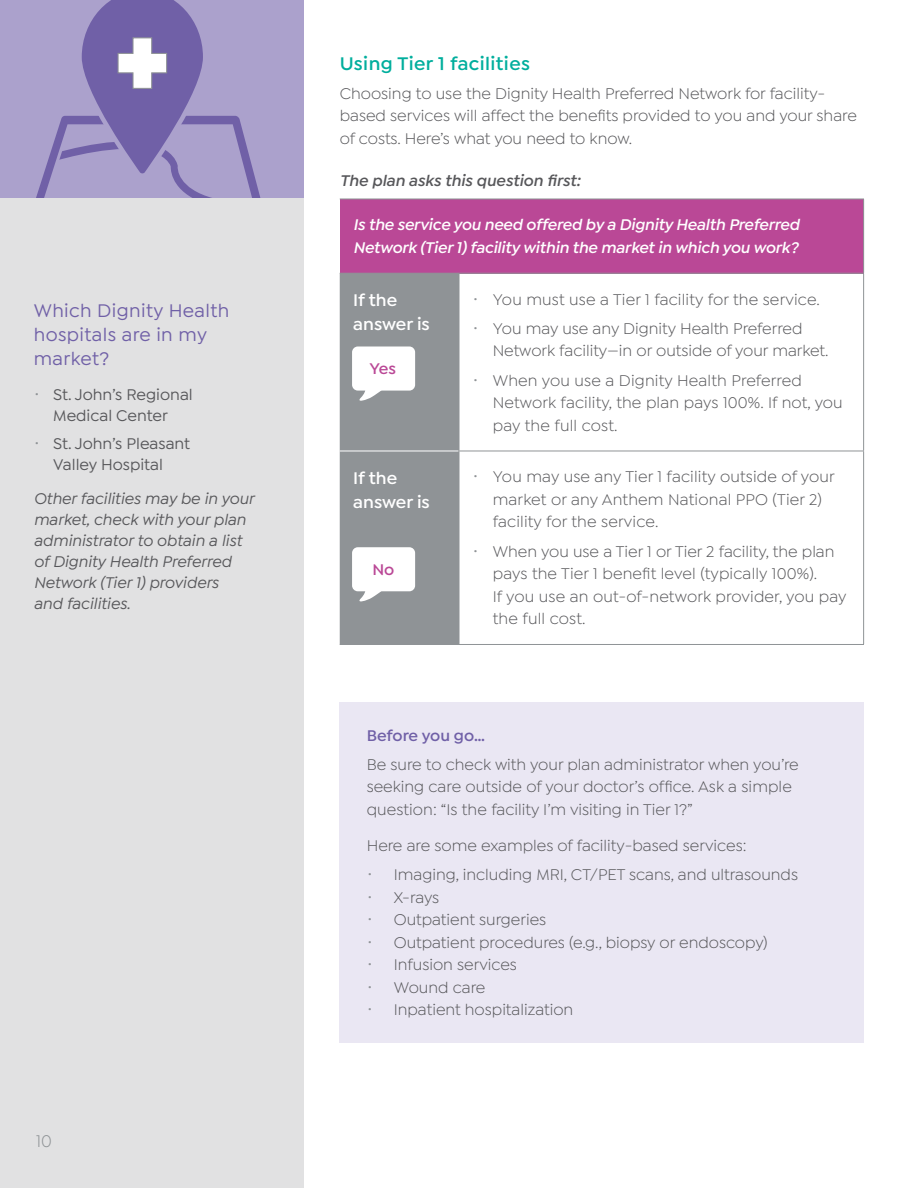
<style>
.page{position:relative;width:918px;height:1188px;background:#fff}
.page>*{position:absolute;margin:0;border:0;box-sizing:border-box;transform-origin:0 0}
.t1{font:500 19.5px/24px "Isidora Sans";letter-spacing:.02em;color:#7060a7}
.t2{font:600 19.5px "Isidora Sans";letter-spacing:.02em;color:#00ae9d}
.t3{font:600 18px/24px "Isidora Sans";color:#fff}
.t4{font:18px "Isidora Sans";color:#8f9396}
.t5{font:16.5px/22.5px "Isidora Sans";color:#57575a}
.t6{font:italic 500 16.5px/21px "Isidora Sans";color:#57575a}
.t7{font:italic 600 16.5px/22.5px "Isidora Sans";letter-spacing:-.01em;color:#fff}
.t8{font:500 16.5px/21px "Isidora Sans";color:#57575a;text-align:center}
.t9{font:italic 600 16.5px "Isidora Sans";color:#57575a}
.t10{font:600 16.5px "Isidora Sans";letter-spacing:-.005em;color:#7060a7}
.t11{font:600 16.5px "Isidora Sans";color:#ba4896}
.s1{font-family:"Trade Gothic LT Std";font-weight:300;font-size:22.5px;color:#8f9396}
</style>
<div class="page">
<div style="left:340px;top:702px;width:524px;height:341px;background:#eae7f3"></div>
<div style="left:340px;top:199px;width:524px;height:74px;background:#ba4896"></div>
<div style="left:340px;top:274px;width:119px;height:370px;background:#8f9396"></div>
<hr style="left:340px;top:199px;width:119px;height:1px;background:#8f9396">
<hr style="left:459px;top:199px;width:405px;height:1px;background:#8f9396">
<hr style="left:340px;top:273px;width:119px;height:1px;background:#8f9396">
<hr style="left:459px;top:273px;width:405px;height:1px;background:#8f9396">
<hr style="left:863px;top:274px;width:1px;height:177px;background:#8f9396">
<hr style="left:340px;top:644px;width:119px;height:1px;background:#8f9396">
<hr style="left:459px;top:451px;width:405px;height:1px;background:#8f9396">
<hr style="left:863px;top:451px;width:1px;height:193px;background:#8f9396">
<hr style="left:459px;top:644px;width:405px;height:1px;background:#8f9396">
<hr style="left:340px;top:451px;width:119px;height:1px;background:#fff">
<hr style="left:863px;top:199px;width:1px;height:74px;background:#8f9396">
<hr style="left:459px;top:274px;width:1px;height:177px;background:#8f9396">
<hr style="left:459px;top:451px;width:1px;height:193px;background:#8f9396">
<div style="left:352px;top:347px;width:63px;height:44px;background:#fff;border-radius:6px"></div>
<svg style="left:355px;top:390px;width:28px;height:13px"></svg>
<div style="left:352px;top:547px;width:63px;height:44px;background:#fff;border-radius:6px"></div>
<svg style="left:355px;top:590px;width:28px;height:14px"></svg>
<div style="left:0;top:0;width:304px;height:199px;background:#aba1cc"></div>
<div style="left:0;top:199px;width:304px;height:989px;background:#e1e1e2"></div>
<svg style="left:14px;top:0;width:264px;height:199px"></svg>
<p class="t1" style="left:34px;top:299px;width:197px">Which Dignity Health hospitals are in my market?</p>
<p class="t8" style="left:34px;top:384px;width:161px"><span class="s1">·</span> St. John’s Regional<br>Medical Center</p>
<p class="t8" style="left:34px;top:433px;width:158px"><span class="s1">·</span> St. John’s Pleasant<br>Valley Hospital</p>
<p class="t6" style="left:34px;top:488px;width:222px">Other facilities may be in your market, check with your plan administrator to obtain a list of Dignity Health Preferred<br>Network (Tier 1) providers<br>and facilities.</p>
<p class="t4" style="left:36px;top:1131px;width:17px">10</p>
<p class="t2" style="left:340px;top:52px;width:192px">Using Tier 1 facilities</p>
<p class="t5" style="left:340px;top:82px;width:519px">Choosing to use the Dignity Health Preferred Network for facility&shy;based services will affect the benefits provided to you and your share of costs. Here’s what you need to know.</p>
<p class="t9" style="left:340px;top:171px;width:242px">The plan asks this question first:</p>
<p class="t7" style="left:353px;top:214px;width:448px">Is the service you need offered by a Dignity Health Preferred<br>Network (Tier 1) facility within the market in which you work?</p>
<p class="t3" style="left:353px;top:288px;width:78px">If the answer is</p>
<p class="t5" style="left:472px;top:288px;width:349px"><span class="s1">·</span> You must use a Tier 1 facility for the service.</p>
<p class="t5" style="left:493px;top:317px;width:337px;text-indent:-20px"><span class="s1">·</span> You may use any Dignity Health Preferred<br>Network facility—in or outside of your market.</p>
<p class="t5" style="left:493px;top:369px;width:352px;text-indent:-20px"><span class="s1">·</span> When you use a Dignity Health Preferred<br>Network facility, the plan pays 100%. If not, you pay the full cost.</p>
<p class="t11" style="left:370px;top:359px;width:28px">Yes</p>
<p class="t3" style="left:353px;top:466px;width:78px">If the answer is</p>
<p class="t5" style="left:493px;top:466px;width:344px;text-indent:-20px"><span class="s1">·</span> You may use any Tier 1 facility outside of your market or any Anthem National PPO (Tier 2) facility for the service.</p>
<p class="t5" style="left:493px;top:540px;width:355px;text-indent:-20px"><span class="s1">·</span> When you use a Tier 1 or Tier 2 facility, the plan pays the Tier 1 benefit level (typically 100%).<br>If you use an out-of-network provider, you pay the full cost.</p>
<p class="t11" style="left:373px;top:560px;width:23px">No</p>
<p class="t10" style="left:367px;top:725px;width:120px">Before you go…</p>
<p class="t5" style="left:367px;top:753px;width:434px">Be sure to check with your plan administrator when you’re seeking care outside of your doctor’s office. Ask a simple question: “Is the facility I’m visiting in Tier 1?”</p>
<p class="t5" style="left:367px;top:834px;width:381px">Here are some examples of facility-based services:</p>
<p class="t5" style="left:367px;top:863px;width:433px"><span class="s1">·</span> Imaging, including MRI, CT/PET scans, and ultrasounds</p>
<p class="t5" style="left:367px;top:886px;width:74px"><span class="s1">·</span> X-rays</p>
<p class="t5" style="left:367px;top:908px;width:181px"><span class="s1">·</span> Outpatient surgeries</p>
<p class="t5" style="left:367px;top:931px;width:402px"><span class="s1">·</span> Outpatient procedures (e.g., biopsy or endoscopy)</p>
<p class="t5" style="left:367px;top:953px;width:152px"><span class="s1">·</span> Infusion services</p>
<p class="t5" style="left:367px;top:976px;width:120px"><span class="s1">·</span> Wound care</p>
<p class="t5" style="left:367px;top:998px;width:208px"><span class="s1">·</span> Inpatient hospitalization</p>
</div>
